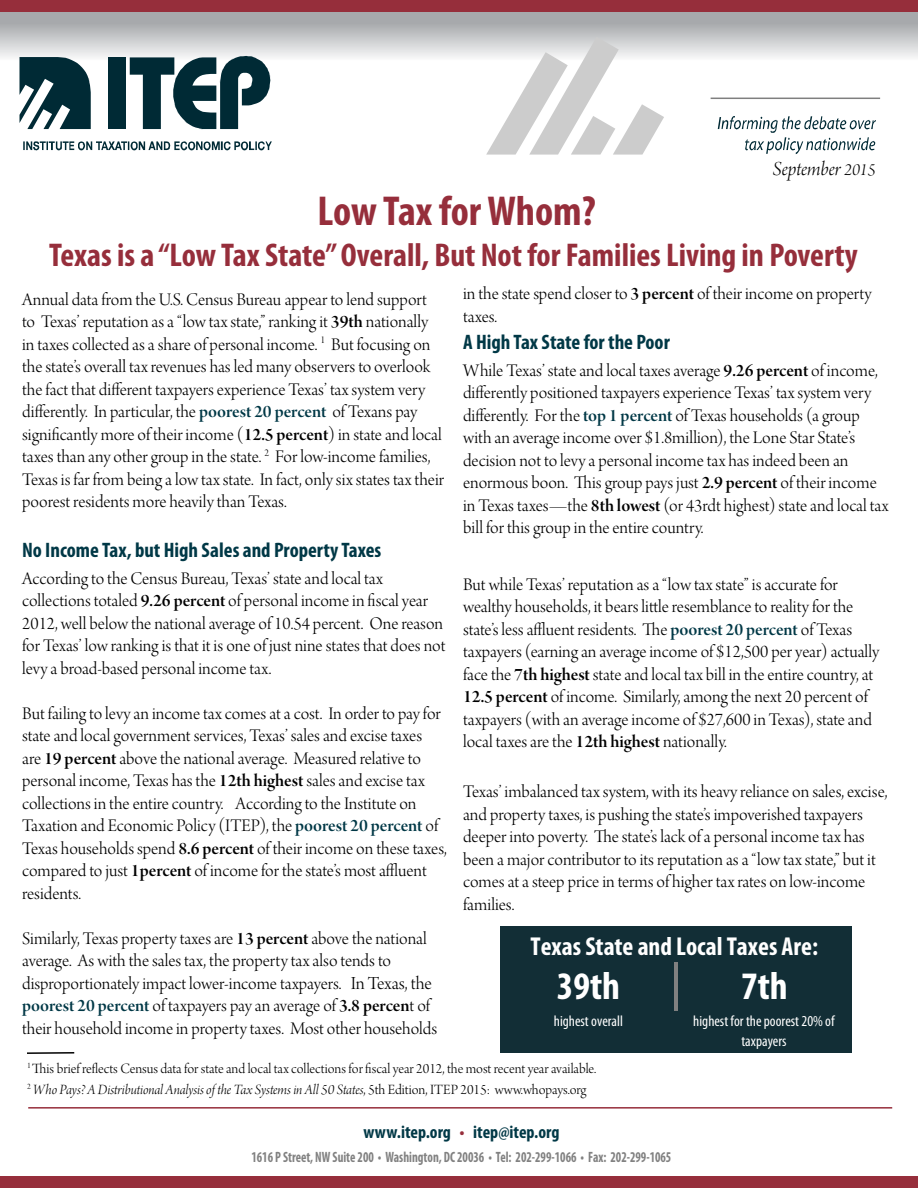
<style>
.page{position:relative;width:918px;height:1188px;background:#fff}
.page>*{position:absolute;margin:0;border:0;box-sizing:border-box;transform-origin:0 0}
.t1{font:700 condensed 42px "Myriad Pro";color:#962e3b}
.t2{font:700 condensed 39px "Myriad Pro";color:#fff}
.t3{font:700 condensed 33px "Myriad Pro";color:#962e3b}
.t4{font:700 condensed 25.95px "Myriad Pro";color:#fff}
.t5{font:700 condensed 21px "Myriad Pro";color:#003846}
.t6{font:21px "Arno Pro Light Italic Display";color:#000}
.t7{font:18.75px/22.5px "Arno Pro Light Display";color:#000}
.t8{font:700 condensed 18px "Myriad Pro";color:#003846}
.t9{font:condensed 15.15px/19px "Myriad Pro";color:#fff;text-align:center}
.t10{font:15px "Arno Pro Light Display";color:#000}
.t11{font:15px "Arno Pro Light Italic Display";letter-spacing:-.005em;color:#000}
.t12{font:700 condensed 15px "Myriad Pro";color:#818181;scale:.85 1}
.s1{font-size:18px}
.s2{font-family:"Arno Pro Smbd Display"}
.s3{font-family:"Arno Pro Smbd Display";color:#003846}
.s4{font-size:19.5px}
.s5{font-family:"Arno Pro Light Display"}
.s6{color:#962e3b}
</style>
<div class="page">
<svg style="left:0;top:12px;width:918px;height:139px"></svg>
<hr style="left:28px;top:1107px;width:864px;height:2px;background:#962e3b">
<div style="left:0;top:0;width:918px;height:12px;background:#962e3b"></div>
<div style="left:0;top:1176px;width:918px;height:12px;background:#962e3b"></div>
<svg style="left:486px;top:37px;width:178px;height:118px"></svg>
<svg style="left:20px;top:57px;width:71px;height:72px"></svg>
<div style="left:108px;top:57px;width:18px;height:72px;background:#002a35"></div>
<svg style="left:130px;top:56px;width:140px;height:73px"></svg>
<svg style="left:23px;top:141px;width:249px;height:9px"></svg>
<svg style="left:718px;top:116px;width:158px;height:38px"></svg>
<hr style="left:711px;top:98px;width:168px;height:1px;background:#7f7f7f">
<hr style="left:27px;top:1052px;width:47px;height:2px;background:#000">
<div style="left:501px;top:926px;width:351px;height:127px;background:#122e36"></div>
<hr style="left:674px;top:962px;width:3px;height:48px;background:#808080">
<p class="t6" style="left:773px;top:157px;width:104px">September <span class="s1">2015</span></p>
<h1 class="t1" style="left:318px;top:185px;width:280px">Low Tax for Whom?</h1>
<h3 class="t3" style="left:49px;top:235px;width:810px">Texas is a “Low Tax State” Overall, But Not for Families Living in Poverty</h3>
<p class="t7" style="left:22px;top:289px;width:423px">Annual data from the U.S. Census Bureau appear to lend support to Texas’ reputation as a “low tax state,” ranking it <span class="s2">39th</span> nationally in taxes collected as a share of personal income. <sup>1</sup> But focusing on the state’s overall tax revenues has led many observers to overlook the fact that different taxpayers experience Texas’ tax system very differently. In particular, the <span class="s3">poorest 20 percent</span> of Texans pay significantly more of their income (<span class="s2">12.5 percent</span>) in state and local taxes than any other group in the state. <sup>2</sup> For low-income families, Texas is far from being a low tax state. In fact, only six states tax their poorest residents more heavily than Texas.</p>
<p class="t5" style="left:22px;top:536px;width:361px">No Income Tax, but High Sales and Property Taxes</p>
<p class="t7" style="left:22px;top:568px;width:425px">According to the Census Bureau, Texas’ state and local tax collections totaled <span class="s2">9.26 percent</span> of personal income in fiscal year 2012, well below the national average of 10.54 percent. One reason for Texas’ low ranking is that it is one of just nine states that does not levy a broad-based personal income tax.</p>
<p class="t7" style="left:22px;top:703px;width:426px">But failing to levy an income tax comes at a cost. In order to pay for state and local government services, Texas’ sales and excise taxes<br>are <span class="s2">19 percent</span> above the national average. Measured relative to personal income, Texas has the <span class="s2">12th highest</span> sales and excise tax collections in the entire country. According to the Institute on Taxation and Economic Policy (ITEP), the <span class="s3">poorest 20 percent</span> of Texas households spend <span class="s2">8.6 percent</span> of their income on these taxes, compared to just <span class="s2">1percent</span> of income for the state’s most affluent residents.</p>
<p class="t7" style="left:22px;top:928px;width:417px">Similarly, Texas property taxes are <span class="s2">13 percent</span> above the national average. As with the sales tax, the property tax also tends to disproportionately impact lower-income taxpayers. <span class="s4">In Texas, the </span><span class="s3">poorest 20 percent</span> of taxpayers pay an average of <span class="s2">3.8 percen</span>t of their household income in property taxes. Most other households</p>
<p class="t7" style="left:463px;top:284px;width:410px">in the state spend closer to <span class="s2">3 percent</span> of their income on property taxes.</p>
<p class="t5" style="left:463px;top:329px;width:208px">A High Tax State for the Poor</p>
<p class="t7" style="left:463px;top:360px;width:427px">While Texas’ state and local taxes average <span class="s2">9.26 percent</span> of income, differently positioned taxpayers experience Texas’ tax system very differently. For the <span class="s3">top 1 percent</span> of Texas households (a group with an average income over $1.8million), the Lone Star State’s decision not to levy a personal income tax has indeed been an enormous boon. This group pays just <span class="s2">2.9 percent</span> of their income in Texas taxes—the <span class="s2">8th lowest</span> (or 43rdt highest) state and local tax bill for this group in the entire country.</p>
<p class="t7" style="left:463px;top:574px;width:418px">But while Texas’ reputation as a “low tax state” is accurate for wealthy households, it bears little resemblance to reality for the state’s less affluent residents. The <span class="s3">poorest 20 percent</span> of Texas taxpayers (earning an average income of $12,500 per year) actually face the <span class="s2">7th highest</span> state and local tax bill in the entire country, at <span class="s2">12.5 percent</span> of income. Similarly, among the next 20 percent of taxpayers (with an average income of $27,600 in Texas), state and local taxes are the <span class="s2">12th highest</span> nationally.</p>
<p class="t7" style="left:463px;top:781px;width:426px">Texas’ imbalanced tax system, with its heavy reliance on sales, excise, and property taxes, is pushing the state’s impoverished taxpayers deeper into poverty. The state’s lack of a personal income tax has been a major contributor to its reputation as a “low tax state,” but it comes at a steep price in terms of higher tax rates on low-income families.</p>
<h3 class="t4" style="left:530px;top:930px;width:289px">Texas State and Local Taxes Are:</h3>
<h2 class="t2" style="left:557px;top:962px;width:65px">39th</h2>
<h2 class="t2" style="left:741px;top:962px;width:48px">7th</h2>
<p class="t9" style="left:554px;top:1012px;width:71px">highest overall</p>
<p class="t9" style="left:693px;top:1012px;width:143px">highest for the poorest 20% of taxpayers</p>
<p class="t10" style="left:27px;top:1060px;width:571px"><sup>1</sup> This brief reflects Census data for state and local tax collections for fiscal year 2012, the most recent year available.</p>
<p class="t11" style="left:27px;top:1081px;width:561px"><sup>2</sup> Who Pays? A Distributional Analysis of the Tax Systems in All 50 States<span class="s5">, 5th Edition, ITEP 2015: www.whopays.org</span></p>
<p class="t8" style="left:363px;top:1121px;width:198px">www.itep.org <span class="s6">•</span> itep@itep.org</p>
<p class="t12" style="left:251px;top:1148px;width:496px">1616 P Street, NW Suite 200 • Washington, DC 20036 • Tel: 202-299-1066 • Fax: 202-299-1065</p>
</div>
